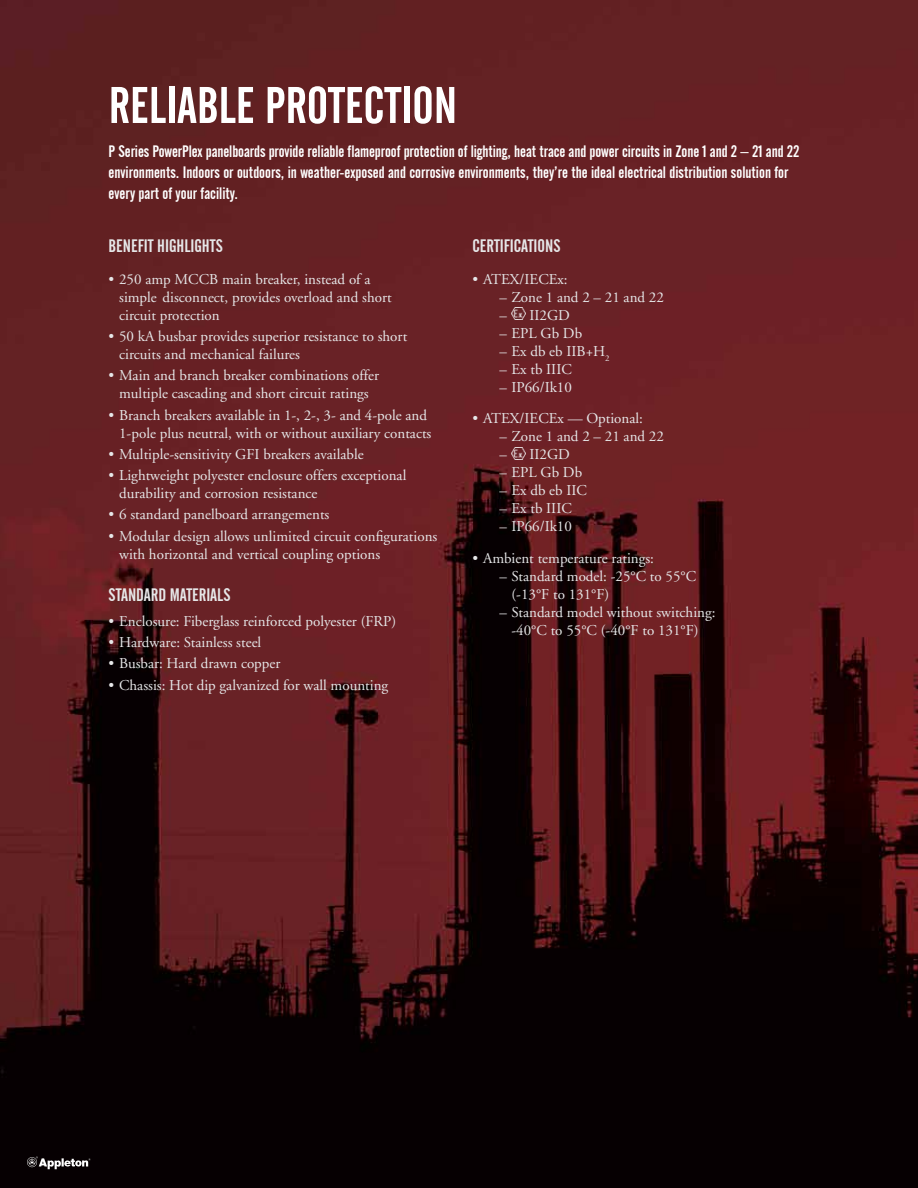
<style>
.page{position:relative;width:918px;height:1188px;background:#fff}
.page>*{position:absolute;margin:0;border:0;box-sizing:border-box;transform-origin:0 0}
.t1{font:51px "Alternate Gothic No 2 BT";color:#fff}
.t2{font:18px "Alternate Gothic No 2 BT";color:#e6e7e8}
.t3{font:16.5px/21px "Alternate Gothic No 2 BT";color:#fff}
.t4{font:15px/18px "Adobe Garamond";color:#e6e7e8}
</style>
<div class="page">
<img style="left:0;top:0;width:918px;height:1188px">
<img style="left:512px;top:308px;width:14px;height:12px">
<img style="left:512px;top:447px;width:14px;height:12px">
<svg style="left:27px;top:1156px;width:63px;height:13px"></svg>
<h1 class="t1" style="left:109px;top:77px;width:350px">RELIABLE PROTECTION</h1>
<p class="t3" style="left:109px;top:141px;width:693px">P Series PowerPlex panelboards provide reliable flameproof protection of lighting, heat trace and power circuits in Zone 1 and 2 – 21 and 22 environments. Indoors or outdoors, in weather-exposed and corrosive environments, they’re the ideal electrical distribution solution for every part of your facility.</p>
<p class="t2" style="left:472px;top:236px;width:15px">Certifications</p>
<p class="t4" style="left:472px;top:271px;width:97px">• ATEX/IECEx:</p>
<p class="t4" style="left:500px;top:289px;width:166px">– Zone 1 and 2 – 21 and 22</p>
<p class="t4" style="left:500px;top:307px;width:72px">– II2GD</p>
<p class="t4" style="left:500px;top:325px;width:84px">– EPL Gb Db</p>
<p class="t4" style="left:500px;top:343px;width:112px">– Ex db eb IIB+H<sub>2</sub></p>
<p class="t4" style="left:500px;top:361px;width:74px">– Ex tb IIIC</p>
<p class="t4" style="left:500px;top:379px;width:74px">– IP66/Ik10</p>
<p class="t4" style="left:472px;top:410px;width:172px">• ATEX/IECEx — Optional:</p>
<p class="t4" style="left:500px;top:428px;width:166px">– Zone 1 and 2 – 21 and 22</p>
<p class="t4" style="left:500px;top:446px;width:72px">– II2GD</p>
<p class="t4" style="left:500px;top:464px;width:84px">– EPL Gb Db</p>
<p class="t4" style="left:500px;top:482px;width:89px">– Ex db eb IIC</p>
<p class="t4" style="left:500px;top:500px;width:74px">– Ex tb IIIC</p>
<p class="t4" style="left:500px;top:518px;width:74px">– IP66/Ik10</p>
<p class="t4" style="left:473px;top:550px;width:183px">• Ambient temperature ratings:</p>
<p class="t4" style="left:512px;top:568px;width:186px;text-indent:-12px">– Standard model: -25°C to 55°C (-13°F to 131°F)</p>
<p class="t4" style="left:500px;top:604px;width:217px;text-align:center">– Standard model without switching: -40°C to 55°C (-40°F to 131°F)</p>
<p class="t2" style="left:109px;top:236px;width:15px">Benefit</p>
<p class="t2" style="left:157px;top:236px;width:16px">Highlights</p>
<p class="t4" style="left:119px;top:271px;width:274px;text-indent:-10px">• 250 amp MCCB main breaker, instead of a simple disconnect, provides overload and short circuit protection</p>
<p class="t4" style="left:119px;top:328px;width:290px;text-indent:-10px">• 50 kA busbar provides superior resistance to short circuits and mechanical failures</p>
<p class="t4" style="left:109px;top:367px;width:272px;text-align:center">• Main and branch breaker combinations offer multiple cascading and short circuit ratings</p>
<p class="t4" style="left:109px;top:406px;width:324px;text-align:right">• Branch breakers available in 1-, 2-, 3- and 4-pole and<br>1-pole plus neutral, with or without auxiliary contacts</p>
<p class="t4" style="left:109px;top:446px;width:257px">• Multiple-sensitivity GFI breakers available</p>
<p class="t4" style="left:119px;top:467px;width:289px;text-indent:-10px">• Lightweight polyester enclosure offers exceptional durability and corrosion resistance</p>
<p class="t4" style="left:109px;top:506px;width:222px">• 6 standard panelboard arrangements</p>
<p class="t4" style="left:119px;top:527px;width:320px;text-indent:-10px">• Modular design allows unlimited circuit configurations with horizontal and vertical coupling options</p>
<p class="t2" style="left:109px;top:585px;width:16px">Standard</p>
<p class="t2" style="left:170px;top:585px;width:18px">Materials</p>
<p class="t4" style="left:109px;top:612px;width:289px">• Enclosure: Fiberglass reinforced polyester (FRP)</p>
<p class="t4" style="left:109px;top:634px;width:154px">• Hardware: Stainless steel</p>
<p class="t4" style="left:109px;top:655px;width:173px">• Busbar: Hard drawn copper</p>
<p class="t4" style="left:109px;top:676px;width:281px">• Chassis: Hot dip galvanized for wall mounting</p>
</div>
